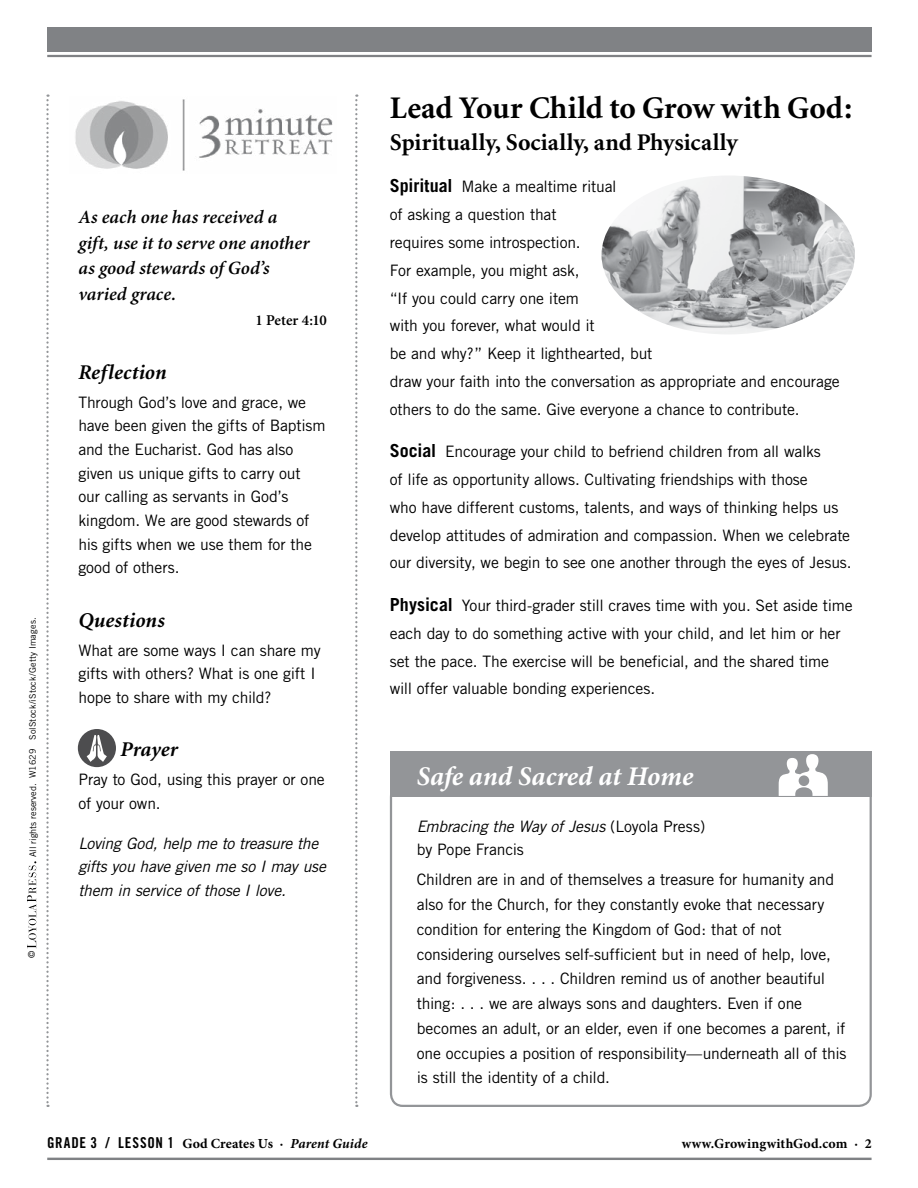
<style>
.page{position:relative;width:918px;height:1188px;background:#fff}
.page>*{position:absolute;margin:0;border:0;box-sizing:border-box;transform-origin:0 0}
.t1{font:700 31.5px "Minion";color:#000}
.t2{font:italic 700 27px "Minion Pro";color:#fff}
.t3{font:700 24px "Minion";letter-spacing:.005em;color:#000}
.t4{font:italic 700 21px "Minion";letter-spacing:.005em;color:#000}
.t5{font:italic 600 18.75px/25.5px "Minion Pro";color:#000}
.t6{font:15.75px/27.8px "Trade Gothic";letter-spacing:-.01em;color:#000}
.t7{font:italic 15.75px/23.7px "Trade Gothic";letter-spacing:-.015em;color:#000}
.t8{font:15px "Trade Gothic Bold Cond Twenty";letter-spacing:.06em;color:#000}
.t9{font:600 15px "Minion Pro";color:#000}
.t10{font:700 13.8px "Minion Pro";letter-spacing:.01em;color:#000}
.t11{font:9.15px "Trade Gothic";color:#000}
.t12{font:9px "Trade Gothic";letter-spacing:.01em;color:#000}
.s1{font-size:9.15px}
.s2{font-weight:700;font-size:18px}
.s3{font-style:italic}
.s4{font-family:"Minion Pro";font-weight:700;font-size:13.8px}
.s5{font-family:"Minion Pro";font-weight:700;font-style:italic;font-size:13.8px}
</style>
<div class="page">
<hr style="left:47px;top:55px;width:825px;height:2px;background:#808285">
<div style="left:47px;top:27px;width:825px;height:24px;background:#808285"></div>
<hr style="left:47px;top:1158px;width:825px;height:2px;background:#808285">
<svg style="left:27px;top:861px;width:9px;height:87px"></svg>
<svg style="left:46px;top:94px;width:3px;height:1013px"></svg>
<svg style="left:355px;top:94px;width:2px;height:1013px"></svg>
<img style="left:75px;top:99px;width:258px;height:72px">
<div style="left:77px;top:728px;width:40px;height:40px;background:#4d4d4f;border-radius:50%"></div>
<svg style="left:87px;top:735px;width:20px;height:27px"></svg>
<div style="left:76px;top:727px;width:42px;height:42px;border:2px solid #fff;border-radius:50%"></div>
<div style="left:390px;top:784px;width:482px;height:323px;border:2px solid #939598;border-radius:12px"></div>
<div style="left:390px;top:751px;width:482px;height:46px;background:#939598"></div>
<svg style="left:779px;top:754px;width:49px;height:42px"></svg>
<img style="left:602px;top:176px;width:253px;height:158px">
<p class="t12" style="left:27px;top:857px;width:241px;rotate:-90deg"><span class="s1">All rights reserved.</span> W1629 SolStock/iStock/Getty Images.</p>
<p class="t11" style="left:26px;top:958px;width:9px;rotate:-90deg">©</p>
<p class="t5" style="left:78px;top:205px;width:233px">As each one has received a gift, use it to serve one another as good stewards of God’s varied grace.</p>
<p class="t9" style="left:255px;top:312px;width:73px">1 Peter 4:10</p>
<h3 class="t4" style="left:78px;top:362px;width:90px">Reflection</h3>
<p class="t6" style="left:78px;top:390px;width:249px;line-height:23.7px">Through God’s love and grace, we have been given the gifts of Baptism and the Eucharist. God has also given us unique gifts to carry out our calling as servants in God’s kingdom. We are good stewards of his gifts when we use them for the good of others.</p>
<h3 class="t4" style="left:78px;top:609px;width:88px">Questions</h3>
<p class="t6" style="left:78px;top:638px;width:244px;line-height:23.7px">What are some ways I can share my gifts with others? What is one gift I hope to share with my child?</p>
<h3 class="t4" style="left:120px;top:739px;width:59px">Prayer</h3>
<p class="t6" style="left:78px;top:768px;width:248px;line-height:23.7px">Pray to God, using this prayer or one of your own.</p>
<p class="t7" style="left:78px;top:831px;width:249px">Loving God, help me to treasure the gifts you have given me so I may use them in service of those I love.</p>
<h1 class="t1" style="left:390px;top:92px;width:464px">Lead Your Child to Grow with God:</h1>
<h3 class="t3" style="left:390px;top:130px;width:349px">Spiritually, Socially, and Physically</h3>
<p class="t6" style="left:390px;top:173px;width:451px"><span class="s2">Spiritual</span> Make a mealtime ritual<br>of asking a question that<br>requires some introspection.<br>For example, you might ask,<br>“If you could carry one item<br>with you forever, what would it<br>be and why?” Keep it lighthearted, but<br>draw your faith into the conversation as appropriate and encourage others to do the same. Give everyone a chance to contribute.</p>
<p class="t6" style="left:390px;top:438px;width:463px"><span class="s2">Social</span> Encourage your child to befriend children from all walks<br>of life as opportunity allows. Cultivating friendships with those<br>who have different customs, talents, and ways of thinking helps us develop attitudes of admiration and compassion. When we celebrate our diversity, we begin to see one another through the eyes of Jesus.</p>
<p class="t6" style="left:390px;top:592px;width:464px"><span class="s2">Physical</span> Your third-grader still craves time with you. Set aside time each day to do something active with your child, and let him or her set the pace. The exercise will be beneficial, and the shared time will offer valuable bonding experiences.</p>
<h2 class="t2" style="left:417px;top:760px;width:278px">Safe and Sacred at Home</h2>
<p class="t6" style="left:417px;top:815px;width:290px;line-height:22.5px"><span class="s3">Embracing the Way of Jesus</span> (Loyola Press) by Pope Francis</p>
<p class="t6" style="left:417px;top:867px;width:431px;line-height:24.8px">Children are in and of themselves a treasure for humanity and also for the Church, for they constantly evoke that necessary condition for entering the Kingdom of God: that of not considering ourselves self-sufficient but in need of help, love, and forgiveness. . . . Children remind us of another beautiful thing: . . . we are always sons and daughters. Even if one becomes an adult, or an elder, even if one becomes a parent, if one occupies a position of responsibility—underneath all of this is still the identity of a child.</p>
<p class="t8" style="left:47px;top:1133px;width:322px">GRADE 3 / LESSON 1 <span class="s4">God Creates Us ·</span> <span class="s5">Parent Guide</span></p>
<p class="t10" style="left:682px;top:1135px;width:191px">www.GrowingwithGod.com · 2</p>
</div>
